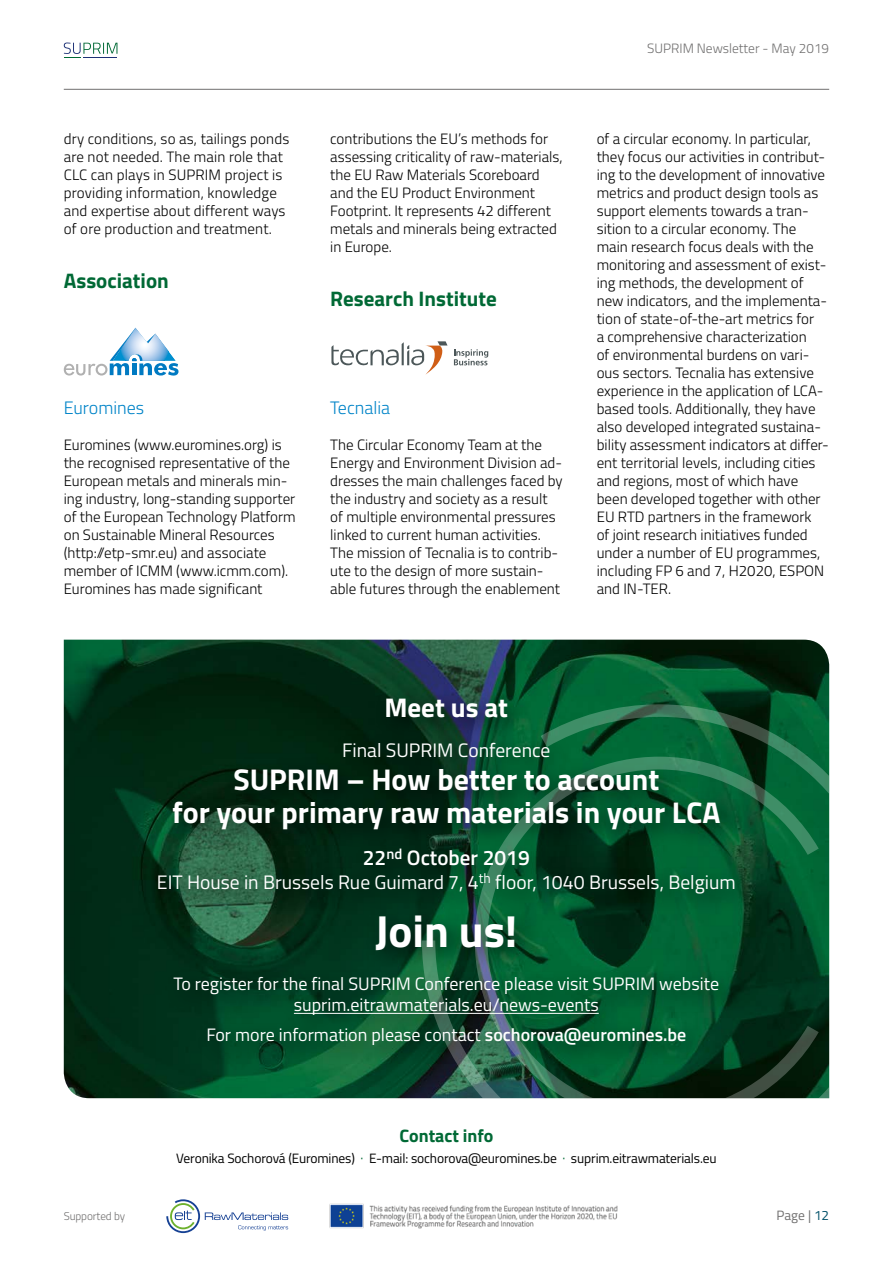
<style>
.page{position:relative;width:893px;height:1263px;background:#fff}
.page>*{position:absolute;margin:0;border:0;box-sizing:border-box;transform-origin:0 0}
.t1{font:700 45px "Titillium";color:#fff}
.t2{font:700 30px/33px "Titillium";color:#fff;text-align:center}
.t3{font:700 27px "Titillium";color:#fff}
.t4{font:700 21px "Titillium";color:#006935}
.t5{font:600 21px "Titillium";color:#fff}
.t6{font:19.5px "Titillium";color:#fff}
.t7{font:18px/21.6px "Titillium";color:#fff;text-align:center}
.t8{font:300 18px "Titillium";color:#0084c8}
.t9{font:700 18px "Titillium";color:#006935}
.t10{font:300 15px/18px "Titillium";color:#000}
.t11{font:13.5px "Titillium";letter-spacing:-.01em;color:#000}
.t12{font:300 13.5px "Titillium";color:#706f6f}
.t13{font:13.5px "Titillium";color:#706f6f}
.t14{font:300 11.25px "Titillium";letter-spacing:-.01em;color:#706f6f}
.s1{font-weight:600}
.s2{color:#006935}
.s3{color:#005069}
</style>
<div class="page">
<svg style="left:166px;top:1199px;width:122px;height:34px"></svg>
<img style="left:329px;top:1203px;width:289px;height:26px">
<svg style="left:64px;top:43px;width:53px;height:15px"></svg>
<svg style="left:64px;top:328px;width:114px;height:48px"></svg>
<hr style="left:132px;top:363px;width:4px;height:12px;background:#007ac2">
<svg style="left:331px;top:341px;width:116px;height:34px"></svg>
<svg style="left:454px;top:349px;width:34px;height:16px"></svg>
<img style="left:64px;top:640px;width:765px;height:458px">
<div style="left:146px;top:686px;width:612px;height:383px;background:#000;opacity:.75"></div>
<hr style="left:294px;top:1013px;width:305px;height:1px;background:#fff">
<svg style="left:422px;top:704px;width:407px;height:394px;background:#0f5033"></svg>
<svg style="left:475px;top:757px;width:344px;height:341px;background:#09502e"></svg>
<hr style="left:64px;top:89px;width:765px;height:1px;background:#706f6f">
<p class="t10" style="left:64px;top:129px;width:227px">dry conditions, so as, tailings ponds are not needed. The main role that CLC can plays in SUPRIM project is providing information, knowledge and expertise about different ways of ore production and treatment.</p>
<h3 class="t4" style="left:64px;top:265px;width:106px">Association</h3>
<p class="t8" style="left:64px;top:395px;width:82px">Euromines</p>
<p class="t10" style="left:64px;top:435px;width:233px">Euromines (www.euromines.org) is the recognised representative of the European metals and minerals min&shy;ing industry, long-standing supporter of the European Technology Platform on Sustainable Mineral Resources (http://etp-smr.eu) and associate member of ICMM (www.icmm.com).<br>Euromines has made significant</p>
<p class="t10" style="left:330px;top:129px;width:234px">contributions the EU’s methods for assessing criticality of raw-materials, the EU Raw Materials Scoreboard and the EU Product Environment<br>Footprint. It represents 42 different metals and minerals being extracted in Europe.</p>
<h3 class="t4" style="left:330px;top:283px;width:168px">Research Institute</h3>
<p class="t8" style="left:330px;top:395px;width:61px">Tecnalia</p>
<p class="t10" style="left:330px;top:435px;width:234px">The Circular Economy Team at the Energy and Environment Division ad&shy;dresses the main challenges faced by the industry and society as a result of multiple environmental pressures linked to current human activities.<br>The mission of Tecnalia is to contrib&shy;ute to the design of more sustain&shy;able futures through the enablement</p>
<p class="t12" style="left:647px;top:38px;width:183px">SUPRIM Newsletter - May 2019</p>
<p class="t10" style="left:597px;top:129px;width:234px">of a circular economy. In particular, they focus our activities in contribut&shy;ing to the development of innovative metrics and product design tools as support elements towards a tran&shy;sition to a circular economy. The main research focus deals with the monitoring and assessment of exist&shy;ing methods, the development of new indicators, and the implementa&shy;tion of state-of-the-art metrics for<br>a comprehensive characterization<br>of environmental burdens on vari&shy;ous sectors. Tecnalia has extensive experience in the application of LCA&shy;based tools. Additionally, they have also developed integrated sustaina&shy;bility assessment indicators at differ&shy;ent territorial levels, including cities and regions, most of which have been developed together with other EU RTD partners in the framework<br>of joint research initiatives funded under a number of EU programmes, including FP 6 and 7, H2020, ESPON and IN-TER.</p>
<h3 class="t3" style="left:385px;top:686px;width:125px">Meet us at</h3>
<h3 class="t6" style="left:342px;top:736px;width:210px">Final SUPRIM Conference</h3>
<h2 class="t2" style="left:172px;top:761px;width:550px">SUPRIM – How better to account<br>for your primary raw materials in your LCA</h2>
<h3 class="t5" style="left:363px;top:842px;width:168px">22<sup>nd</sup> October 2019</h3>
<h3 class="t6" style="left:157px;top:867px;width:580px">EIT House in Brussels Rue Guimard 7, 4<sup>th</sup> floor, 1040 Brussels, Belgium</h3>
<h1 class="t1" style="left:375px;top:897px;width:144px">Join us!</h1>
<p class="t7" style="left:173px;top:972px;width:547px">To register for the final SUPRIM Conference please visit SUPRIM website suprim.eitrawmaterials.eu/news-events</p>
<p class="t7" style="left:206px;top:1023px;width:481px">For more information please contact <span class="s1">sochorova@euromines.be</span></p>
<p class="t9" style="left:399px;top:1122px;width:95px">Contact info</p>
<p class="t11" style="left:176px;top:1148px;width:542px">Veronika Sochorová (Euromines) <span class="s2">·</span> E-mail: sochorova@euromines.be <span class="s2">·</span> suprim.eitrawmaterials.eu</p>
<p class="t14" style="left:64px;top:1208px;width:63px">Supported by</p>
<p class="t13" style="left:777px;top:1206px;width:54px">Page | <span class="s3">12</span></p>
</div>
